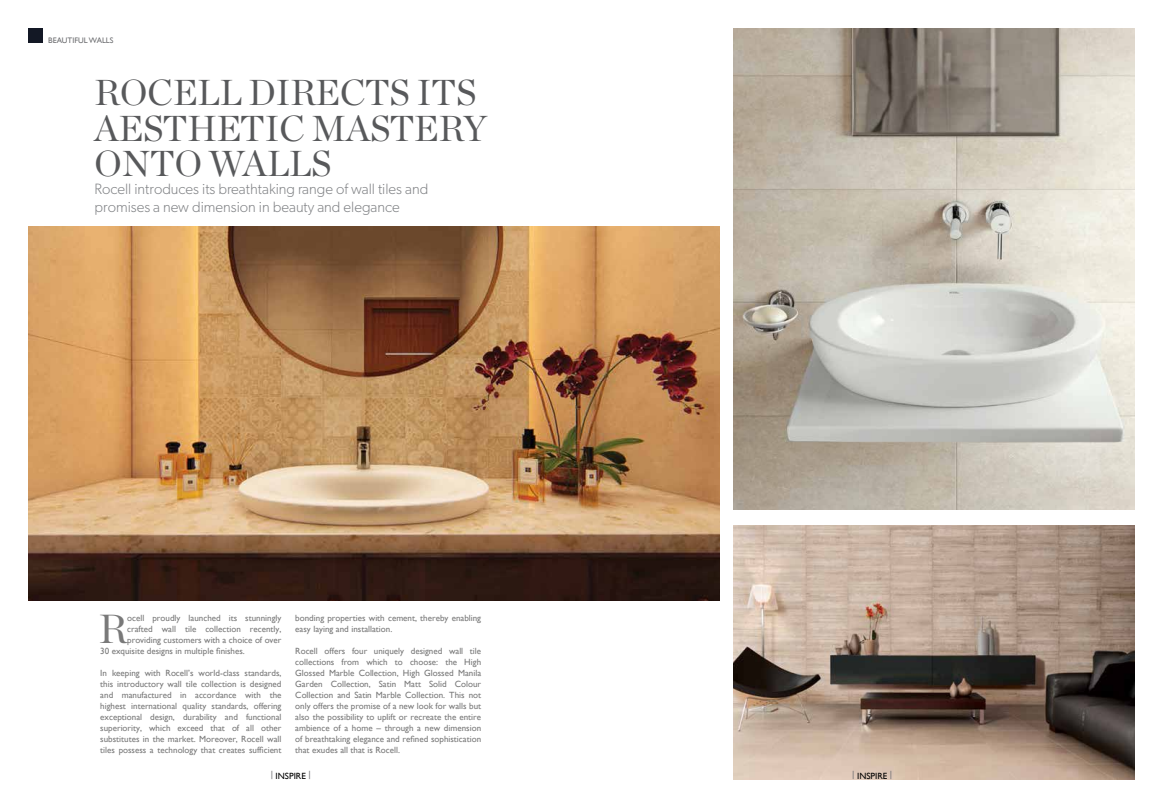
<style>
.page{position:relative;width:1163px;height:808px;background:#fff}
.page>*{position:absolute;margin:0;border:0;box-sizing:border-box;transform-origin:0 0}
.t1{font:40.6px "Chronicle Display";color:#797979}
.t2{font:36px/35.2px "Chronicle Display";color:#58595b}
.t3{font:300 15px/18px "Gibson";color:#808285}
.t4{font:9px/11px "Gill Sans";color:#797979;text-align:justify}
.t5{font:9px "Gill Sans";color:#000}
.t6{font:9px "Gill Sans";color:#6d6e71}
.t7{font:8px "Gill Sans";color:#6d6e71}
</style>
<div class="page">
<img style="left:733px;top:28px;width:401px;height:482px">
<img style="left:733px;top:525px;width:401px;height:255px">
<div style="left:28px;top:28px;width:15px;height:15px;background:#131825"></div>
<img style="left:28px;top:227px;width:691px;height:373px">
<p class="t7" style="left:48px;top:35px;width:67px">BEAUTIFUL WALLS</p>
<h2 class="t2" style="left:94px;top:73px;width:394px">ROCELL DIRECTS ITS<br>AESTHETIC MASTERY<br>ONTO WALLS</h2>
<h3 class="t3" style="left:94px;top:179px;width:335px">Rocell introduces its breathtaking range of wall tiles and promises a new dimension in beauty and elegance</h3>
<h1 class="t1" style="left:99px;top:597px;width:30px">R</h1>
<p class="t4" style="left:127px;top:612px;width:156px">ocell proudly launched its stunningly</p>
<p class="t4" style="left:127px;top:623px;width:156px">crafted wall tile collection recently,</p>
<p class="t4" style="left:127px;top:634px;width:156px">providing customers with a choice of over</p>
<p class="t4" style="left:100px;top:645px;width:146px">30 exquisite designs in multiple finishes.</p>
<p class="t4" style="left:100px;top:667px;width:183px">In keeping with Rocell’s world-class standards, this introductory wall tile collection is designed and manufactured in accordance with the highest international quality standards, offering exceptional design, durability and functional superiority, which exceed that of all other substitutes in the market. Moreover, Rocell wall tiles possess a technology that creates sufficient</p>
<p class="t4" style="left:295px;top:612px;width:187px">bonding properties with cement, thereby enabling easy laying and installation.</p>
<p class="t4" style="left:295px;top:645px;width:187px">Rocell offers four uniquely designed wall tile collections from which to choose: the High Glossed Marble Collection, High Glossed Manila Garden Collection, Satin Matt Solid Colour Collection and Satin Marble Collection. This not only offers the promise of a new look for walls but also the possibility to uplift or recreate the entire ambience of a home – through a new dimension of breathtaking elegance and refined sophistication that exudes all that is Rocell.</p>
<p class="t6" style="left:271px;top:769px;width:4px">|</p>
<p class="t5" style="left:857px;top:771px;width:37px">INSPIRE <sup>|</sup></p>
<p class="t5" style="left:275px;top:771px;width:37px">INSPIRE <sup>|</sup></p>
<p class="t6" style="left:852px;top:769px;width:4px">|</p>
</div>
